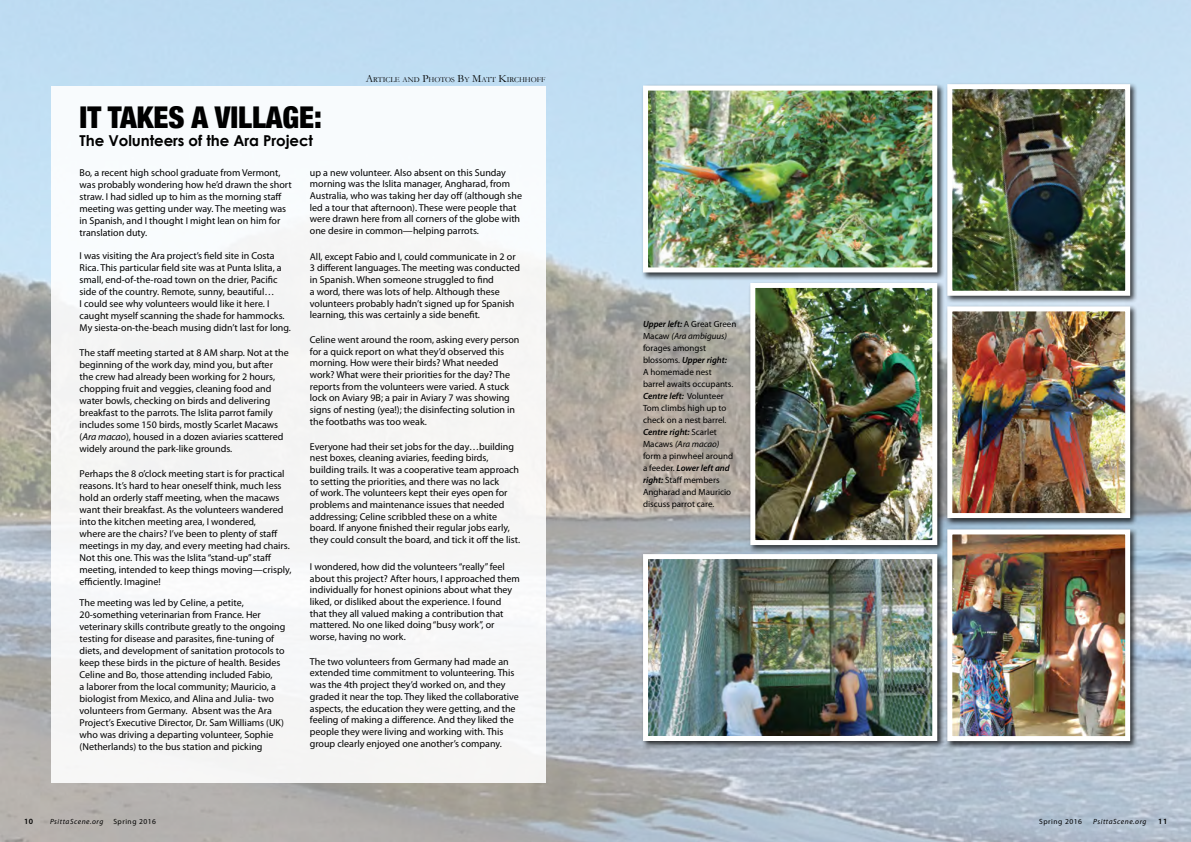
<style>
.page{position:relative;width:1191px;height:842px;background:#fff}
.page>*{position:absolute;margin:0;border:0;box-sizing:border-box;transform-origin:0 0}
.t1{font:900 condensed 30px "Helvetica Neue";color:#000}
.t2{font:700 15px "Century Gothic";letter-spacing:-.005em;color:#000}
.t3{font:10px/12px "Myriad Pro";color:#000}
.t4{font:9px/12px "Myriad Pro";color:#000}
.t5{font:600 8px "Myriad Pro";color:#000}
.t6{font:7.7px "Garamond";color:#000}
.t7{font:italic 7.5px "Myriad Pro";letter-spacing:.07em;color:#000}
.t8{font:7.5px "Myriad Pro";letter-spacing:.07em;color:#000}
.s1{font-size:11px}
.s2{font-style:italic}
.s3{font-weight:600;font-style:italic}
</style>
<div class="page">
<img style="left:0;top:0;width:1191px;height:842px">
<div style="left:52px;top:86px;width:494px;height:696px;background:#f6f6f6"></div>
<div style="left:945px;top:82px;width:193px;height:221px;background:#000;opacity:.75"></div>
<img style="left:953px;top:90px;width:171px;height:200px">
<div style="left:947px;top:84px;width:183px;height:212px;border:5px solid #fff"></div>
<div style="left:748px;top:281px;width:197px;height:272px;background:#000;opacity:.75"></div>
<img style="left:756px;top:289px;width:175px;height:250px">
<div style="left:750px;top:283px;width:187px;height:262px;border:5px solid #fff"></div>
<div style="left:641px;top:84px;width:304px;height:197px;background:#000;opacity:.75"></div>
<img style="left:649px;top:92px;width:282px;height:174px">
<div style="left:643px;top:86px;width:294px;height:186px;border:5px solid #fff"></div>
<div style="left:945px;top:304px;width:193px;height:222px;background:#000;opacity:.75"></div>
<img style="left:953px;top:312px;width:171px;height:200px">
<div style="left:947px;top:306px;width:183px;height:212px;border:5px solid #fff"></div>
<div style="left:641px;top:552px;width:304px;height:197px;background:#000;opacity:.75"></div>
<img style="left:649px;top:560px;width:282px;height:175px">
<div style="left:643px;top:554px;width:294px;height:187px;border:5px solid #fff"></div>
<div style="left:945px;top:527px;width:193px;height:222px;background:#000;opacity:.75"></div>
<img style="left:953px;top:535px;width:171px;height:200px">
<div style="left:947px;top:529px;width:183px;height:212px;border:5px solid #fff"></div>
<h1 class="t1" style="left:80px;top:93px;width:244px">IT TAKES A VILLAGE:</h1>
<h2 class="t2" style="left:80px;top:131px;width:235px">The Volunteers of the Ara Project</h2>
<p class="t6" style="left:366px;top:75px;width:181px"><span class="s1">A</span>RTICLE AND <span class="s1">P</span>HOTOS <span class="s1">B</span>Y <span class="s1">M</span>ATT <span class="s1">K</span>IRCHHOFF</p>
<p class="t3" style="left:80px;top:166px;width:214px">Bo, a recent high school graduate from Vermont, was probably wondering how he’d drawn the short straw. I had sidled up to him as the morning staff meeting was getting under way. The meeting was in Spanish, and I thought I might lean on him for translation duty.</p>
<p class="t3" style="left:80px;top:249px;width:213px">I was visiting the Ara project’s field site in Costa Rica. This particular field site was at Punta Islita, a small, end-of-the-road town on the drier, Pacific side of the country. Remote, sunny, beautiful…<br>I could see why volunteers would like it here. I caught myself scanning the shade for hammocks.<br>My siesta-on-the-beach musing didn’t last for long.</p>
<p class="t3" style="left:80px;top:346px;width:211px">The staff meeting started at 8 AM sharp. Not at the beginning of the work day, mind you, but after the crew had already been working for 2 hours, chopping fruit and veggies, cleaning food and water bowls, checking on birds and delivering breakfast to the parrots. The Islita parrot family includes some 150 birds, mostly Scarlet Macaws (<span class="s2">Ara macao</span>), housed in a dozen aviaries scattered widely around the park-like grounds.</p>
<p class="t3" style="left:80px;top:467px;width:213px">Perhaps the 8 o’clock meeting start is for practical reasons. It’s hard to hear oneself think, much less hold an orderly staff meeting, when the macaws want their breakfast. As the volunteers wandered into the kitchen meeting area, I wondered,<br>where are the chairs? I’ve been to plenty of staff meetings in my day, and every meeting had chairs.<br>Not this one. This was the Islita “stand-up” staff meeting, intended to keep things moving—crisply, efficiently. Imagine!</p>
<p class="t3" style="left:80px;top:596px;width:207px">The meeting was led by Celine, a petite, 20-something veterinarian from France. Her veterinary skills contribute greatly to the ongoing testing for disease and parasites, fine-tuning of diets, and development of sanitation protocols to keep these birds in the picture of health. Besides Celine and Bo, those attending included Fabio,<br>a laborer from the local community; Mauricio, a biologist from Mexico, and Alina and Julia- two volunteers from Germany. Absent was the Ara Project’s Executive Director, Dr. Sam Williams (UK) who was driving a departing volunteer, Sophie (Netherlands) to the bus station and picking</p>
<p class="t3" style="left:310px;top:166px;width:214px;line-height:11.7px">up a new volunteer. Also absent on this Sunday morning was the Islita manager, Angharad, from Australia, who was taking her day off (although she led a tour that afternoon). These were people that were drawn here from all corners of the globe with one desire in common—helping parrots.</p>
<p class="t3" style="left:310px;top:250px;width:212px;line-height:11.7px">All, except Fabio and I, could communicate in 2 or 3 different languages. The meeting was conducted in Spanish. When someone struggled to find<br>a word, there was lots of help. Although these volunteers probably hadn’t signed up for Spanish learning, this was certainly a side benefit.</p>
<p class="t3" style="left:310px;top:334px;width:211px;line-height:11.7px">Celine went around the room, asking every person for a quick report on what they’d observed this morning. How were their birds? What needed work? What were their priorities for the day? The reports from the volunteers were varied. A stuck lock on Aviary 9B; a pair in Aviary 7 was showing signs of nesting (yea!); the disinfecting solution in the footbaths was too weak.</p>
<p class="t3" style="left:310px;top:440px;width:212px;line-height:11.7px">Everyone had their set jobs for the day…building nest boxes, cleaning aviaries, feeding birds, building trails. It was a cooperative team approach to setting the priorities, and there was no lack<br>of work. The volunteers kept their eyes open for problems and maintenance issues that needed addressing; Celine scribbled these on a white board. If anyone finished their regular jobs early, they could consult the board, and tick it off the list.</p>
<p class="t3" style="left:310px;top:560px;width:211px;line-height:11.7px">I wondered, how did the volunteers “really” feel about this project? After hours, I approached them individually for honest opinions about what they liked, or disliked about the experience. I found that they all valued making a contribution that mattered. No one liked doing “busy work”, or worse, having no work.</p>
<p class="t3" style="left:310px;top:655px;width:210px;line-height:11.7px">The two volunteers from Germany had made an extended time commitment to volunteering. This was the 4th project they’d worked on, and they graded it near the top. They liked the collaborative aspects, the education they were getting, and the feeling of making a difference. And they liked the people they were living and working with. This group clearly enjoyed one another’s company.</p>
<p class="t4" style="left:643px;top:318px;width:95px"><span class="s3">Upper left:</span> A Great Green<br>Macaw <span class="s2">(Ara ambiguus) </span>forages amongst blossoms. <span class="s3">Upper right:<br></span>A homemade nest<br>barrel awaits occupants.<br><span class="s3">Centre left:</span> Volunteer<br>Tom climbs high up to check on a nest barrel.<br><span class="s3">Centre right:</span> Scarlet<br>Macaws <span class="s2">(Ara macao) </span>form a pinwheel around a feeder. <span class="s3">Lower left and right:</span> Staff members<br>Angharad and Mauricio discuss parrot care.</p>
<p class="t5" style="left:24px;top:816px;width:11px">10</p>
<p class="t7" style="left:50px;top:817px;width:55px">PsittaScene.org</p>
<p class="t8" style="left:113px;top:817px;width:44px">Spring 2016</p>
<p class="t8" style="left:1039px;top:817px;width:44px">Spring 2016</p>
<p class="t7" style="left:1093px;top:816px;width:55px">PsittaScene.org</p>
<p class="t5" style="left:1158px;top:816px;width:11px">11</p>
</div>
